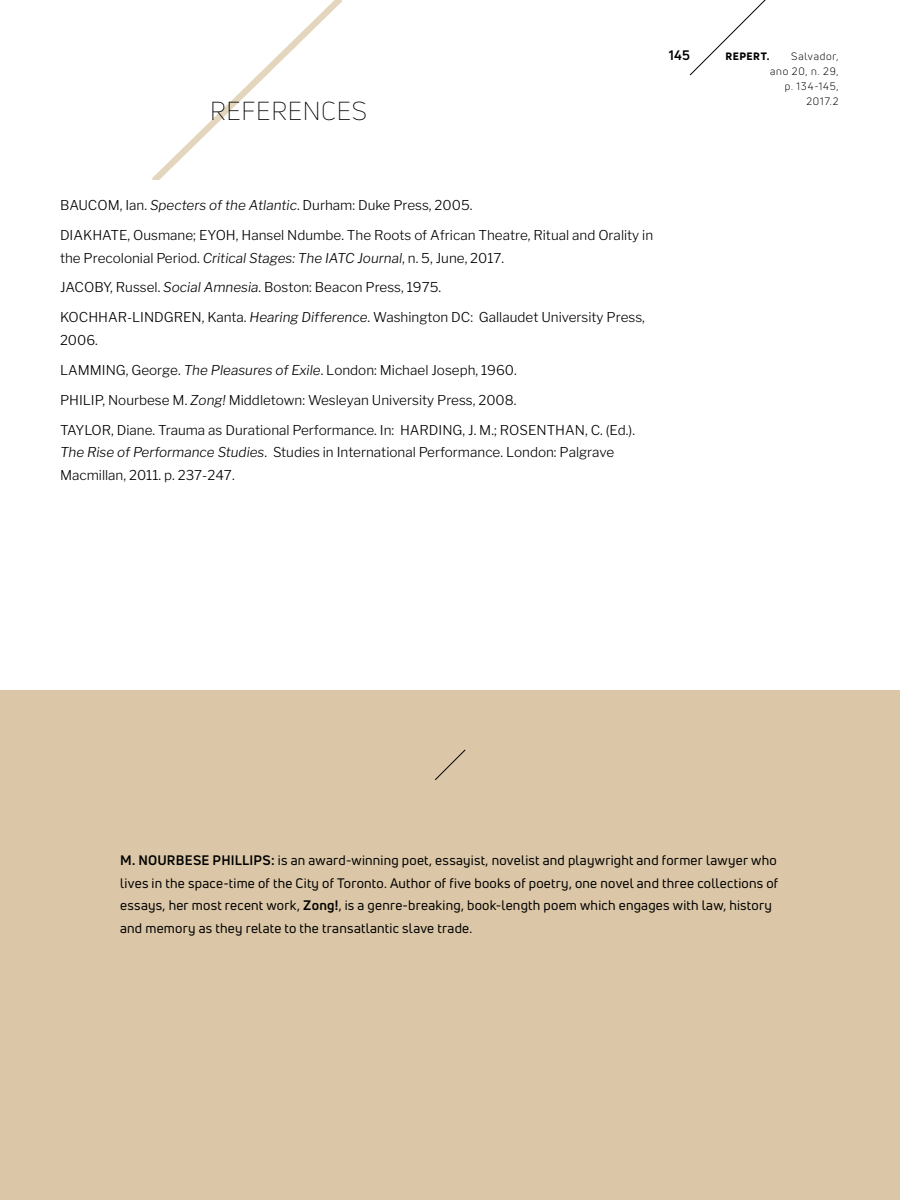
<style>
.page{position:relative;width:900px;height:1200px;background:#fff}
.page>*{position:absolute;margin:0;border:0;box-sizing:border-box;transform-origin:0 0}
.t1{font:300 252px "Uni Neue";color:#e4d5bd;scale:1.25 1}
.t2{font:300 25.5px "Uni Neue";letter-spacing:.03em;color:#000}
.t3{font:300 13.5px/22.5px "Libre Franklin";color:#000}
.t4{font:13.5px/22.5px "Uni Neue";letter-spacing:.015em;color:#000}
.t5{font:700 13.5px "Uni Neue";color:#000}
.t6{font:10.5px/15px "Uni Neue";letter-spacing:.075em;color:#000;text-align:right}
.t7{font:800 10.5px "Uni Neue";letter-spacing:.045em;color:#000}
.s1{font-style:italic}
.s2{font-weight:700}
</style>
<div class="page">
<div style="left:0;top:690px;width:900px;height:510px;background:#dbc7a7"></div>
<svg style="left:435px;top:749px;width:31px;height:31px"></svg>
<svg style="left:689px;top:0;width:77px;height:76px"></svg>
<h1 class="t1" style="left:221px;top:-64px;width:154px">⁄</h1>
<h2 class="t2" style="left:210px;top:95px;width:159px">REFERENCES</h2>
<p class="t3" style="left:60px;top:194px;width:414px">BAUCOM, Ian. <span class="s1">Specters of the Atlantic</span>. Durham: Duke Press, 2005.</p>
<p class="t3" style="left:60px;top:224px;width:595px">DIAKHATE, Ousmane; EYOH, Hansel Ndumbe. The Roots of African Theatre, Ritual and Orality in the Precolonial Period. <span class="s1">Critical Stages: The IATC Journal</span>, n. 5, June, 2017.</p>
<p class="t3" style="left:60px;top:276px;width:383px">JACOBY, Russel. <span class="s1">Social Amnesia</span>. Boston: Beacon Press, 1975.</p>
<p class="t3" style="left:60px;top:306px;width:586px">KOCHHAR-LINDGREN, Kanta. <span class="s1">Hearing Difference</span>. Washington DC: Gallaudet University Press,<br>2006.</p>
<p class="t3" style="left:60px;top:359px;width:458px">LAMMING, George. <span class="s1">The Pleasures of Exile</span>. London: Michael Joseph, 1960.</p>
<p class="t3" style="left:60px;top:389px;width:458px">PHILIP, Nourbese M. <span class="s1">Zong!</span> Middletown: Wesleyan University Press, 2008.</p>
<p class="t3" style="left:60px;top:419px;width:577px">TAYLOR, Diane. Trauma as Durational Performance. In: HARDING, J. M.; ROSENTHAN, C. (Ed.).<br><span class="s1">The Rise of Performance Studies</span>. Studies in International Performance. London: Palgrave<br>Macmillan, 2011. p. 237-247.</p>
<p class="t5" style="left:669px;top:47px;width:23px">145</p>
<p class="t7" style="left:725px;top:49px;width:45px">REPERT.</p>
<p class="t6" style="left:770px;top:49px;width:70px">Salvador,<br>ano 20, n. 29, p. 134-145,<br>2017.2</p>
<p class="t4" style="left:120px;top:849px;width:659px"><span class="s2">M. NOURBESE PHILLIPS:</span> is an award-winning poet, essayist, novelist and playwright and former lawyer who lives in the space-time of the City of Toronto. Author of five books of poetry, one novel and three collections of essays, her most recent work, <span class="s2">Zong!</span>, is a genre-breaking, book-length poem which engages with law, history and memory as they relate to the transatlantic slave trade.</p>
</div>
